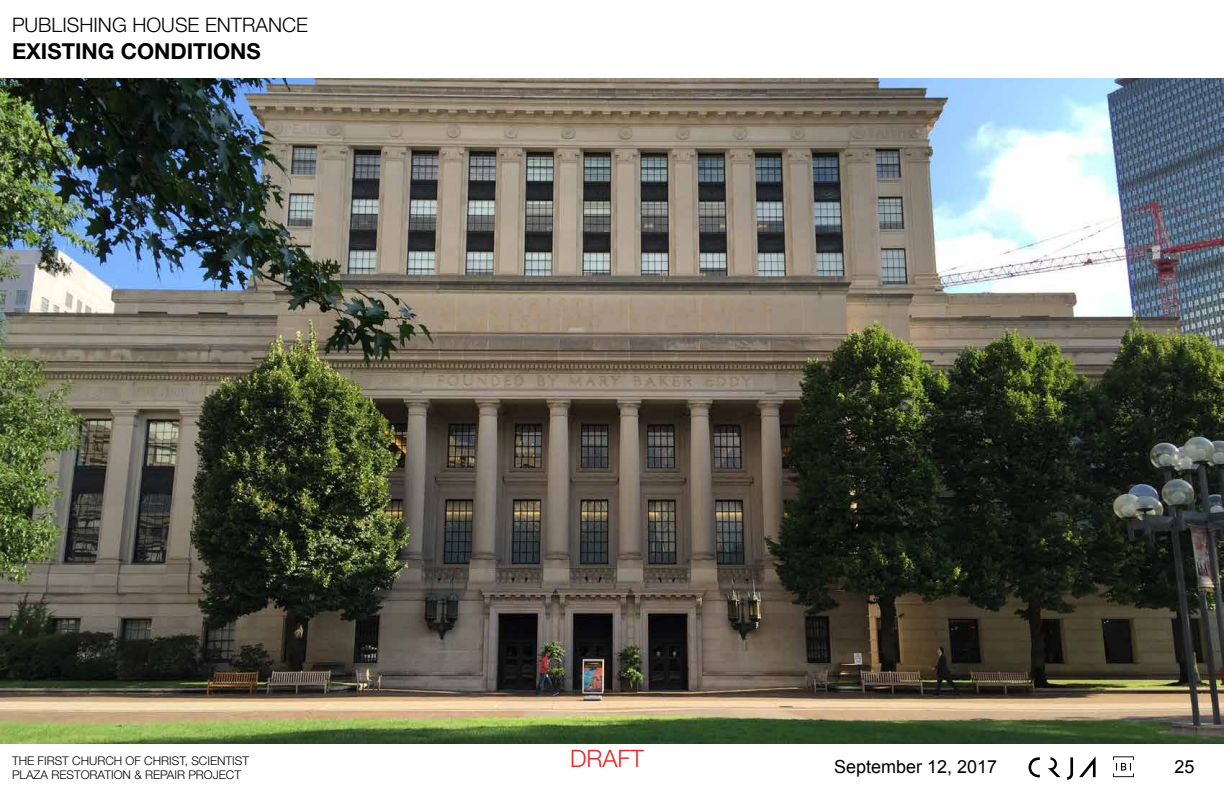
<style>
.page{position:relative;width:1224px;height:792px;background:#fff}
.page>*{position:absolute;margin:0;border:0;box-sizing:border-box;transform-origin:0 0}
.t1{font:300 24px "Helvetica Neue LT Std";color:#eb2227}
.t2{font:700 22px "Helvetica Neue LT Std";color:#000101}
.t3{font:300 20px "Helvetica Neue LT Std";color:#000101}
.t4{font:18px "Arial";color:#000}
.t5{font:300 12px/14.4px "Helvetica Neue LT Std";color:#000}
</style>
<div class="page">
<img style="left:0;top:79px;width:1224px;height:664px">
<svg style="left:1029px;top:757px;width:11px;height:20px"></svg>
<svg style="left:1079px;top:756px;width:17px;height:21px"></svg>
<svg style="left:1067px;top:757px;width:6px;height:23px"></svg>
<svg style="left:1048px;top:757px;width:13px;height:20px"></svg>
<svg style="left:1113px;top:756px;width:21px;height:21px"></svg>
<h3 class="t3" style="left:12px;top:13px;width:298px">PUBLISHING HOUSE ENTRANCE</h3>
<h2 class="t2" style="left:12px;top:37px;width:250px">EXISTING CONDITIONS</h2>
<p class="t5" style="left:12px;top:753px;width:239px">THE FIRST CHURCH OF CHRIST, SCIENTIST<br>PLAZA RESTORATION &amp; REPAIR PROJECT</p>
<h1 class="t1" style="left:570px;top:744px;width:75px">DRAFT</h1>
<h3 class="t4" style="left:834px;top:755px;width:165px">September 12, 2017</h3>
<h3 class="t4" style="left:1175px;top:755px;width:22px">25</h3>
</div>
